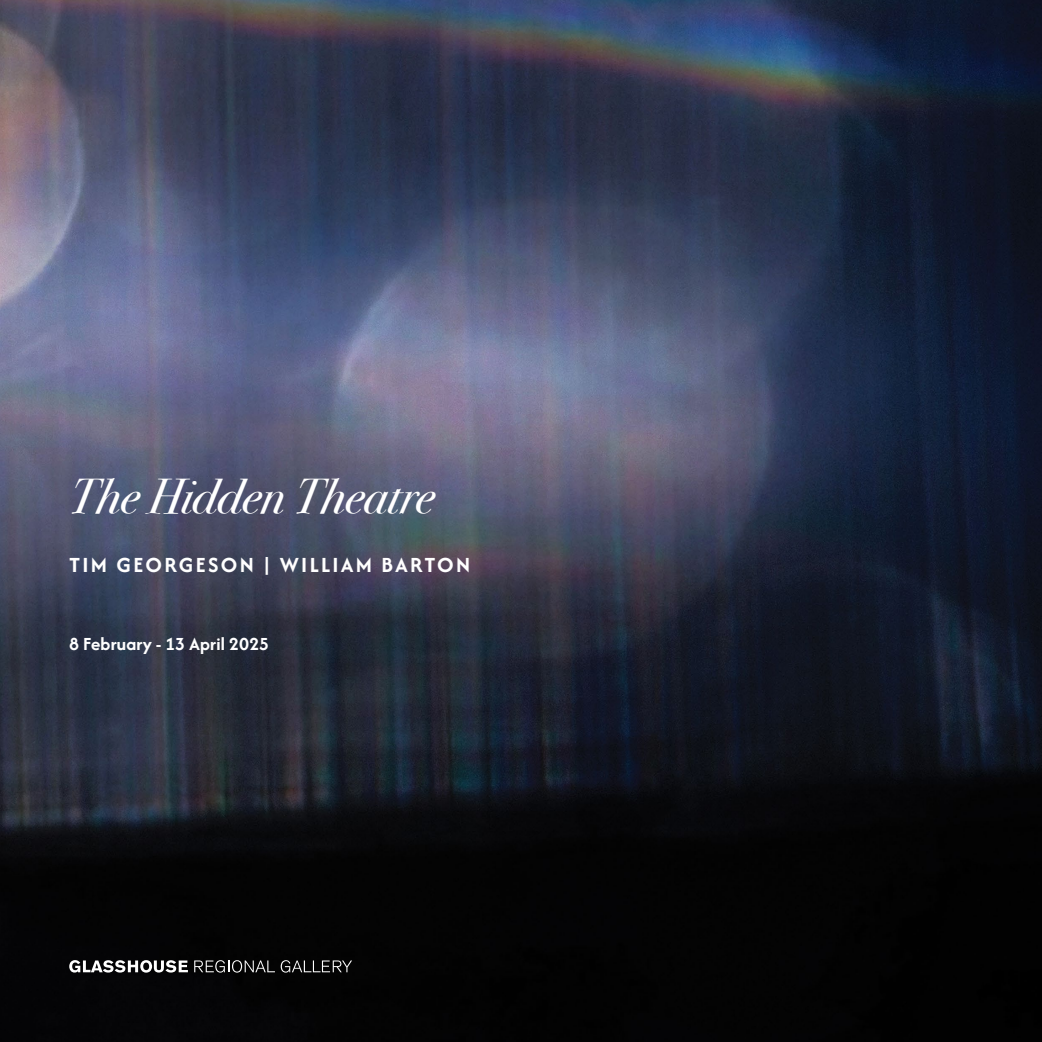
<style>
.page{position:relative;width:1042px;height:1042px;background:#fff}
.page>*{position:absolute;margin:0;border:0;box-sizing:border-box;transform-origin:0 0}
.t1{font:italic 48.82px "Bodoni Svty Two ITCTT";letter-spacing:-.005em;color:#fff}
.t2{font:22.57px "Afacad Flux";letter-spacing:.1em;color:#fff}
.t3{font:19.25px "Afacad Flux";letter-spacing:.01em;color:#fff}
</style>
<div class="page">
<img style="left:0;top:0;width:1042px;height:1042px">
<svg style="left:69px;top:960px;width:119px;height:12px"></svg>
<svg style="left:194px;top:960px;width:81px;height:12px"></svg>
<svg style="left:281px;top:960px;width:71px;height:12px"></svg>
<h1 class="t1" style="left:69px;top:454px;width:366px">The Hidden Theatre</h1>
<p class="t2" style="left:69px;top:550px;width:402px">TIM GEORGESON | WILLIAM BARTON</p>
<p class="t3" style="left:69px;top:631px;width:201px">8 February - 13 April 2025</p>
</div>
